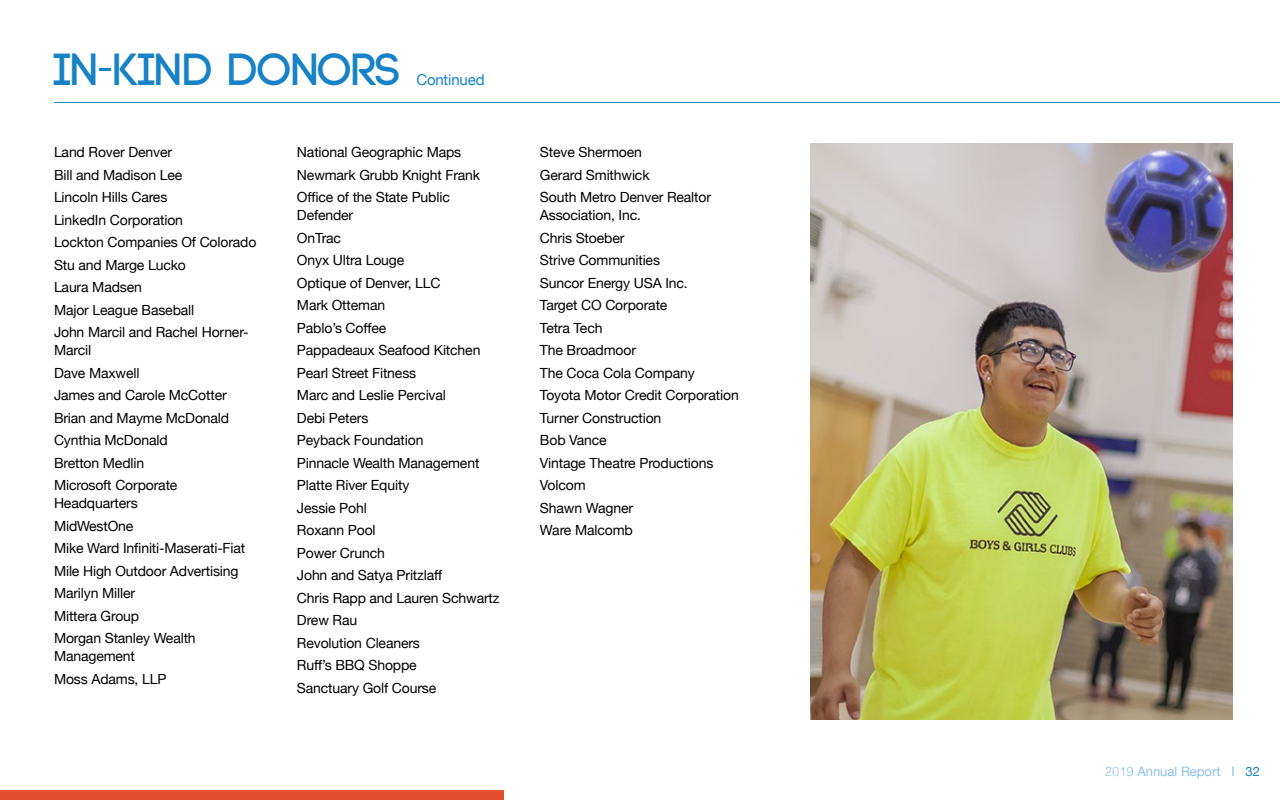
<style>
.page{position:relative;width:1280px;height:800px;background:#fff}
.page>*{position:absolute;margin:0;border:0;box-sizing:border-box;transform-origin:0 0}
.t1{font:700 45px "Code";color:#1782c5}
.t2{font:15px "Helvetica Neue";letter-spacing:-.01em;color:#1782c5}
.t3{font:14px/22.5px "Helvetica Neue";letter-spacing:-.01em;color:#000}
.t4{font:13px "Helvetica Neue";color:#8bc0e2}
.s1{font-family:"Helvetica";font-weight:300}
.s2{color:#1782c5}
</style>
<div class="page">
<hr style="left:54px;top:102px;width:1226px;height:1px;background:#1782c5">
<svg style="left:99px;top:68px;width:11px;height:3px"></svg>
<div style="left:0;top:790px;width:504px;height:10px;background:#e44f2f"></div>
<img style="left:811px;top:144px;width:422px;height:576px">
<h1 class="t1" style="left:54px;top:47px;width:348px">IN KIND DONORS</h1>
<p class="t2" style="left:416px;top:69px;width:70px">Continued</p>
<p class="t3" style="left:54px;top:142px;width:204px">Land Rover Denver<br>Bill and Madison Lee<br>Lincoln Hills Cares<br>LinkedIn Corporation<br>Lockton Companies Of Colorado<br>Stu and Marge Lucko<br>Laura Madsen<br>Major League Baseball<br>John Marcil and Rachel Horner-</p>
<p class="t3" style="left:54px;top:340px;width:177px">Marcil<br>Dave Maxwell<br>James and Carole McCotter<br>Brian and Mayme McDonald<br>Cynthia McDonald<br>Bretton Medlin<br>Microsoft Corporate</p>
<p class="t3" style="left:54px;top:493px;width:193px">Headquarters<br>MidWestOne<br>Mike Ward Infiniti-Maserati-Fiat<br>Mile High Outdoor Advertising<br>Marilyn Miller<br>Mittera Group<br>Morgan Stanley Wealth</p>
<p class="t3" style="left:54px;top:646px;width:114px">Management<br>Moss Adams, LLP</p>
<p class="t3" style="left:297px;top:142px;width:185px">National Geographic Maps<br>Newmark Grubb Knight Frank<br>Office of the State Public</p>
<p class="t3" style="left:297px;top:205px;width:204px">Defender<br>OnTrac<br>Onyx Ultra Louge<br>Optique of Denver, LLC<br>Mark Otteman<br>Pablo’s Coffee<br>Pappadeaux Seafood Kitchen<br>Pearl Street Fitness<br>Marc and Leslie Percival<br>Debi Peters<br>Peyback Foundation<br>Pinnacle Wealth Management<br>Platte River Equity<br>Jessie Pohl<br>Roxann Pool<br>Power Crunch<br>John and Satya Pritzlaff<br>Chris Rapp and Lauren Schwartz<br>Drew Rau<br>Revolution Cleaners<br>Ruff’s BBQ Shoppe<br>Sanctuary Golf Course</p>
<p class="t3" style="left:540px;top:142px;width:173px">Steve Shermoen<br>Gerard Smithwick<br>South Metro Denver Realtor</p>
<p class="t3" style="left:540px;top:205px;width:200px">Association, Inc.<br>Chris Stoeber<br>Strive Communities<br>Suncor Energy USA Inc.<br>Target CO Corporate<br>Tetra Tech<br>The Broadmoor<br>The Coca Cola Company<br>Toyota Motor Credit Corporation<br>Turner Construction<br>Bob Vance<br>Vintage Theatre Productions<br>Volcom<br>Shawn Wagner<br>Ware Malcomb</p>
<p class="t4" style="left:1105px;top:762px;width:157px"><span class="s1">2019</span> Annual Report I <span class="s2">32</span></p>
</div>
